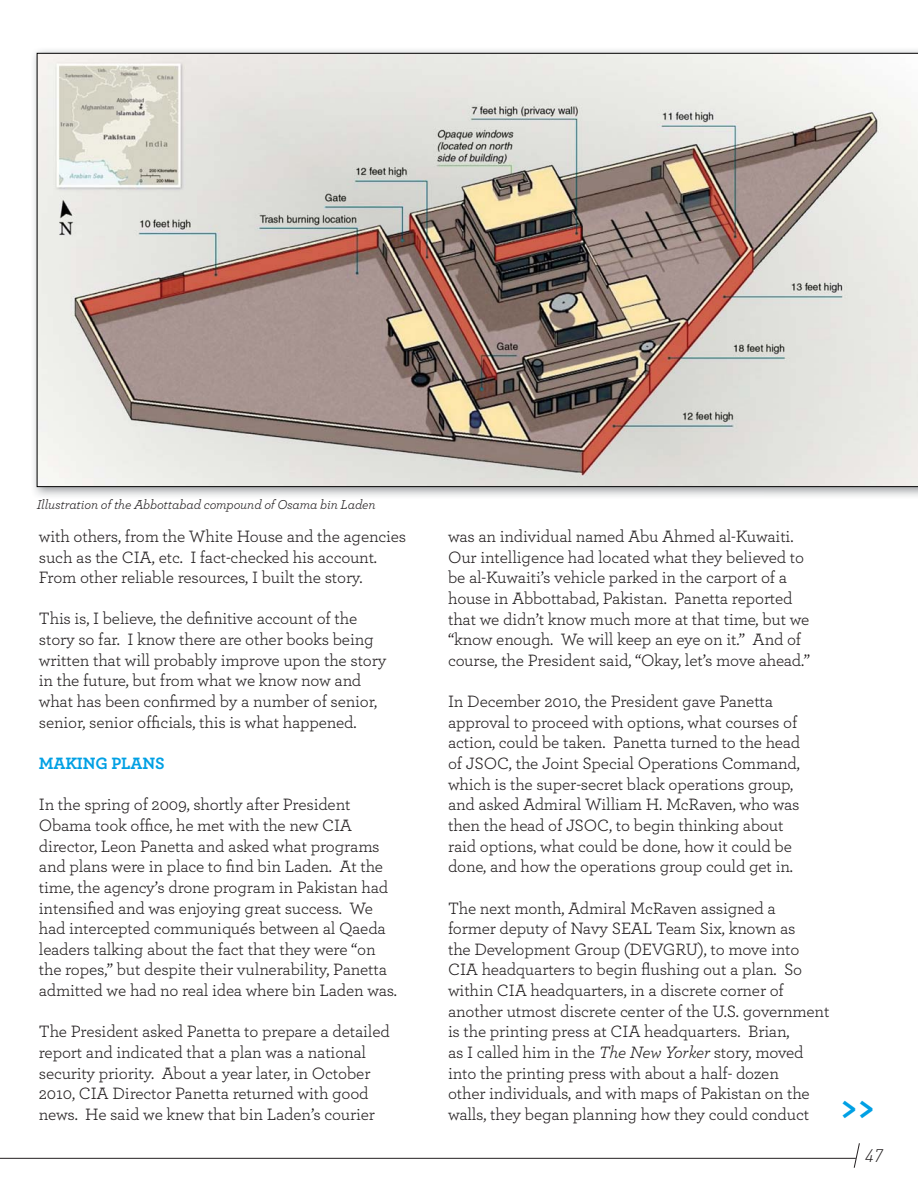
<style>
.page{position:relative;width:918px;height:1188px;background:#fff}
.page>*{position:absolute;margin:0;border:0;box-sizing:border-box;transform-origin:0 0}
.t1{font:40.5px "Archer Bold LF";color:#00a0e4}
.t2{font:italic 300 18px "DIN";color:#231f20}
.t3{font:17.25px/20.7px "Archer";letter-spacing:-.01em;color:#231f20}
.t4{font:700 17.25px "Archer";letter-spacing:-.01em;color:#00a0e4}
.t5{font:italic 13.5px "Archer";letter-spacing:-.01em;color:#231f20}
.s1{font-style:italic}
</style>
<div class="page">
<svg style="left:853px;top:1143px;width:7px;height:25px"></svg>
<hr style="left:0;top:1158px;width:856px;height:1px;background:#231f20">
<img style="left:34px;top:50px;width:884px;height:447px">
<svg style="left:37px;top:53px;width:881px;height:434px;background:#c3b9b3"></svg>
<p class="t5" style="left:37px;top:499px;width:340px">Illustration of the Abbottabad compound of Osama bin Laden</p>
<p class="t3" style="left:39px;top:528px;width:369px">with others, from the White House and the agencies such as the CIA, etc. I fact-checked his account.<br>From other reliable resources, I built the story.</p>
<p class="t3" style="left:39px;top:610px;width:349px">This is, I believe, the definitive account of the story so far. I know there are other books being written that will probably improve upon the story in the future, but from what we know now and what has been confirmed by a number of senior, senior, senior officials, this is what happened.</p>
<p class="t4" style="left:39px;top:757px;width:127px">MAKING PLANS</p>
<p class="t3" style="left:39px;top:796px;width:360px">In the spring of 2009, shortly after President Obama took office, he met with the new CIA director, Leon Panetta and asked what programs and plans were in place to find bin Laden. At the time, the agency’s drone program in Pakistan had intensified and was enjoying great success. We had intercepted communiqués between al Qaeda leaders talking about the fact that they were “on the ropes,” but despite their vulnerability, Panetta admitted we had no real idea where bin Laden was.</p>
<p class="t3" style="left:39px;top:1023px;width:353px">The President asked Panetta to prepare a detailed report and indicated that a plan was a national security priority. About a year later, in October 2010, CIA Director Panetta returned with good news. He said we knew that bin Laden’s courier</p>
<p class="t3" style="left:448px;top:528px;width:363px">was an individual named Abu Ahmed al-Kuwaiti.<br>Our intelligence had located what they believed to be al-Kuwaiti’s vehicle parked in the carport of a house in Abbottabad, Pakistan. Panetta reported that we didn’t know much more at that time, but we “know enough. We will keep an eye on it.” And of course, the President said, “Okay, let’s move ahead.”</p>
<p class="t3" style="left:448px;top:693px;width:354px">In December 2010, the President gave Panetta approval to proceed with options, what courses of action, could be taken. Panetta turned to the head of JSOC, the Joint Special Operations Command, which is the super-secret black operations group, and asked Admiral William H. McRaven, who was then the head of JSOC, to begin thinking about raid options, what could be done, how it could be done, and how the operations group could get in.</p>
<p class="t3" style="left:448px;top:899px;width:383px">The next month, Admiral McRaven assigned a<br>former deputy of Navy SEAL Team Six, known as<br>the Development Group (DEVGRU), to move into CIA headquarters to begin flushing out a plan. So within CIA headquarters, in a discrete corner of another utmost discrete center of the U.S. government is the printing press at CIA headquarters. Brian,<br>as I called him in the <span class="s1">The New Yorker</span> story, moved into the printing press with about a half- dozen<br>other individuals, and with maps of Pakistan on the walls, they began planning how they could conduct</p>
<p class="t1" style="left:840px;top:1094px;width:36px">&gt;&gt;</p>
<p class="t2" style="left:865px;top:1149px;width:19px">47</p>
</div>
